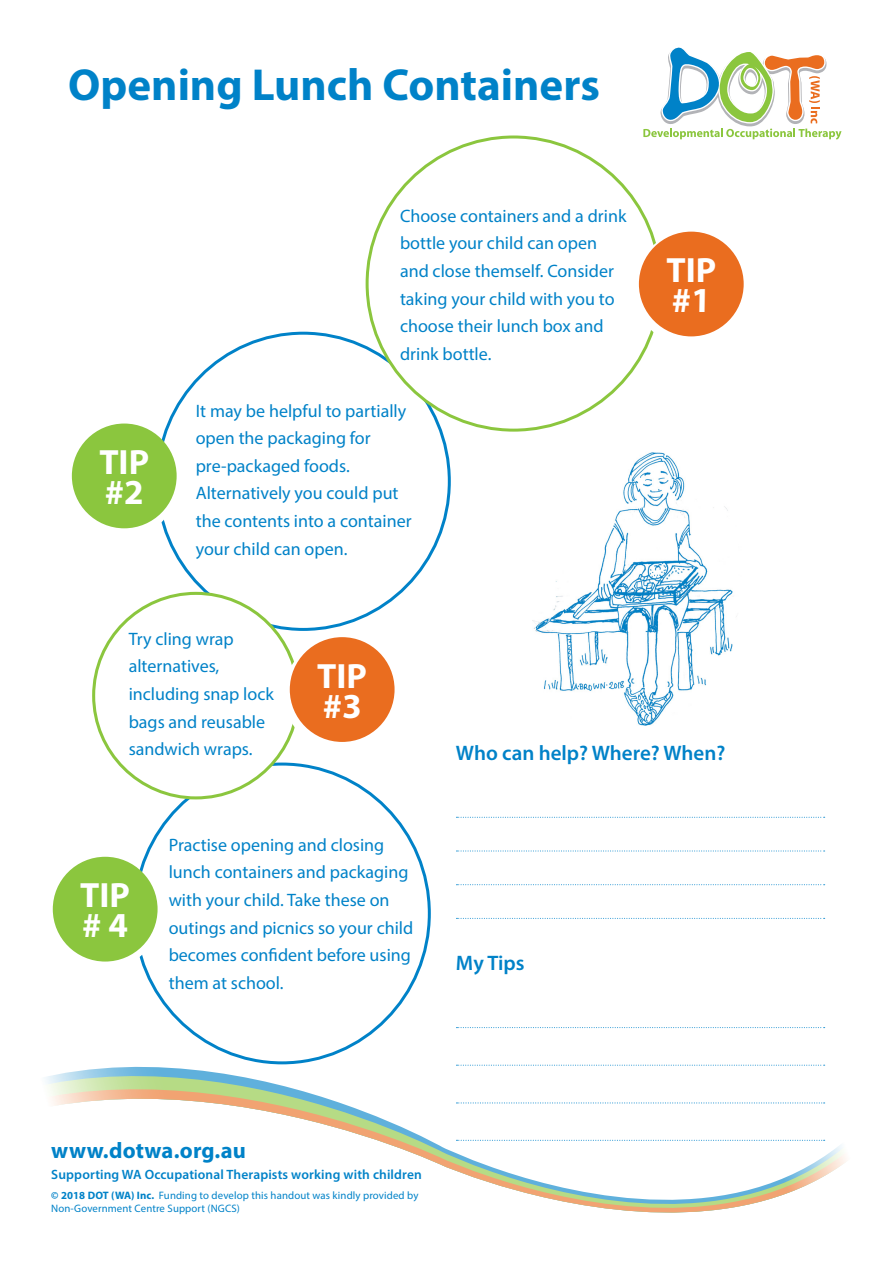
<style>
.page{position:relative;width:893px;height:1263px;background:#fff}
.page>*{position:absolute;margin:0;border:0;box-sizing:border-box;transform-origin:0 0}
.t1{font:700 45px "Myriad Pro";color:#0082c8}
.Tip{font:700 35.25px/30px "Myriad Pro";color:#fff}
.t2{font:700 22.5px "Myriad Pro";letter-spacing:.01em;color:#0082c8}
.Q{font:600 21px "Myriad Pro";color:#0082c8}
.B{font:18px/27.6px "Myriad Pro";color:#0082c8}
.t3{font:600 13.5px "Myriad Pro";letter-spacing:.01em;color:#0082c8}
.t4{font:10.8px/13.5px "Myriad Pro";letter-spacing:.01em;color:#0082c8}
.s1{font-weight:700}
</style>
<div class="page">
<svg style="left:45px;top:898px;width:802px;height:315px"></svg>
<svg style="left:643px;top:47px;width:198px;height:93px"></svg>
<div style="left:72px;top:423px;width:105px;height:105px;background:#8bc63e;border-radius:50%"></div>
<svg style="left:456px;top:817px;width:369px;height:1px"></svg>
<svg style="left:456px;top:850px;width:369px;height:1px"></svg>
<svg style="left:456px;top:884px;width:369px;height:1px"></svg>
<svg style="left:456px;top:918px;width:369px;height:1px"></svg>
<svg style="left:456px;top:1027px;width:369px;height:1px"></svg>
<svg style="left:456px;top:1065px;width:369px;height:1px"></svg>
<svg style="left:456px;top:1102px;width:369px;height:1px"></svg>
<svg style="left:456px;top:1140px;width:369px;height:1px"></svg>
<div style="left:135px;top:764px;width:294px;height:299px;background:#fff;border-radius:50%"></div>
<div style="left:47px;top:857px;width:113px;height:113px;background:#fff;border-radius:50%"></div>
<div style="left:53px;top:857px;width:105px;height:104px;background:#8bc63e;border-radius:50%"></div>
<div style="left:639px;top:232px;width:105px;height:104px;background:#ea6d1f;border-radius:50%"></div>
<div style="left:290px;top:637px;width:105px;height:105px;background:#ea6d1f;border-radius:50%"></div>
<img style="left:533px;top:452px;width:200px;height:273px">
<p class="t1" style="left:68px;top:56px;width:533px">Opening Lunch Containers</p>
<p class="Tip" style="left:99px;top:446px;width:51px">TIP #2</p>
<p class="B" style="left:400px;top:202px;width:228px">Choose containers and a drink bottle your child can open and close themself. Consider taking your child with you to choose their lunch box and drink bottle.</p>
<p class="B" style="left:196px;top:396px;width:212px">It may be helpful to partially open the packaging for</p>
<p class="B" style="left:196px;top:452px;width:217px">pre-packaged foods.<br>Alternatively you could put the contents into a container your child can open.</p>
<p class="Tip" style="left:666px;top:254px;width:51px">TIP # 1</p>
<p class="B" style="left:129px;top:624px;width:147px">Try cling wrap alternatives, including snap lock bags and reusable sandwich wraps.</p>
<p class="Tip" style="left:317px;top:660px;width:51px">TIP # 3</p>
<p class="Tip" style="left:80px;top:879px;width:51px">TIP # 4</p>
<p class="B" style="left:169px;top:831px;width:246px">Practise opening and closing lunch containers and packaging with your child. Take these on outings and picnics so your child becomes confident before using them at school.</p>
<p class="Q" style="left:456px;top:739px;width:271px">Who can help? Where? When?</p>
<p class="Q" style="left:456px;top:950px;width:70px">My Tips</p>
<p class="t2" style="left:51px;top:1135px;width:196px">www.dotwa.org.au</p>
<p class="t3" style="left:51px;top:1166px;width:372px">Supporting WA Occupational Therapists working with children</p>
<p class="t4" style="left:51px;top:1188px;width:369px"><span class="s1">© 2018 DOT (WA) Inc.</span> Funding to develop this handout was kindly provided by<br>Non-Government Centre Support (NGCS)</p>
</div>
